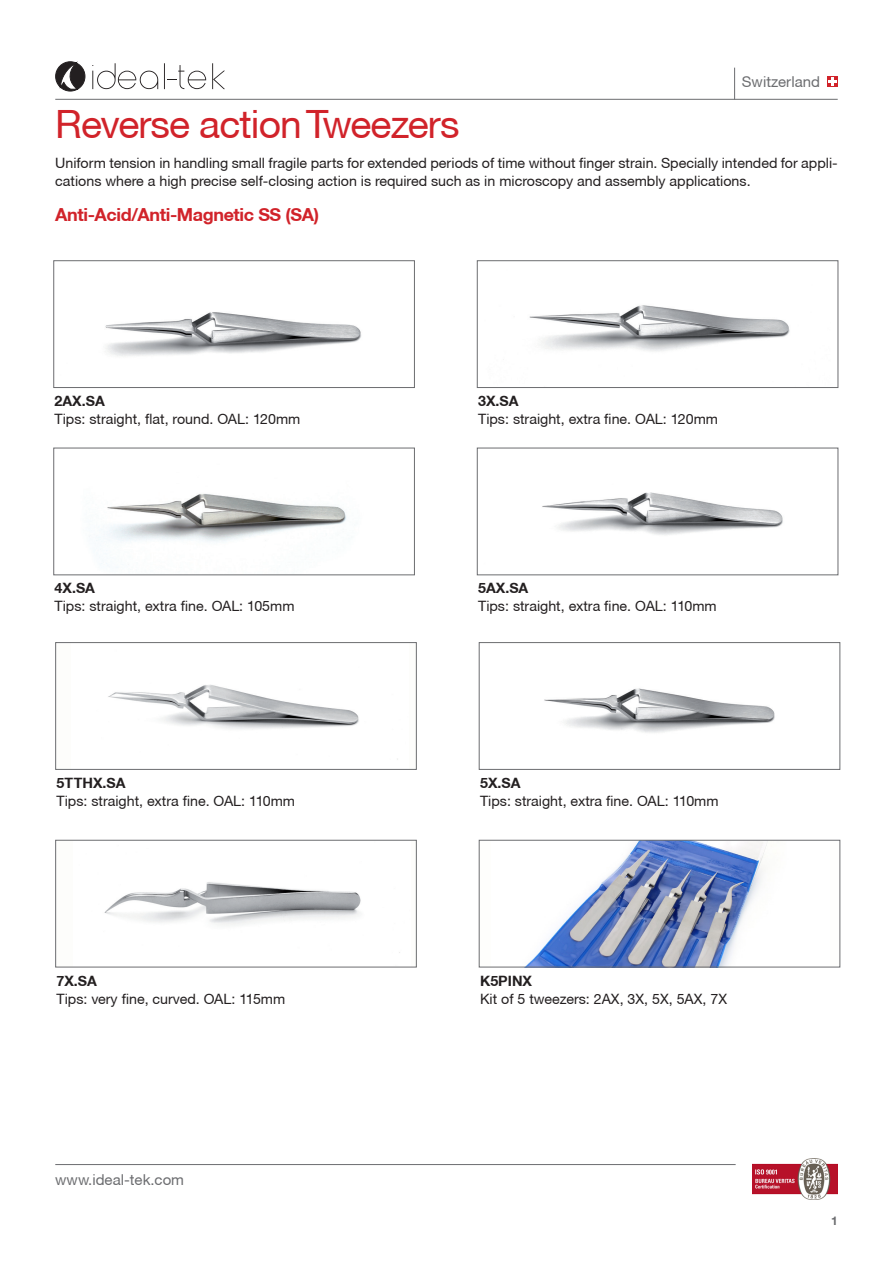
<style>
.page{position:relative;width:893px;height:1263px;background:#fff}
.page>*{position:absolute;margin:0;border:0;box-sizing:border-box;transform-origin:0 0}
.t1{font:39px "Helvetica Neue CE";letter-spacing:-.02em;color:#d1232a}
.t2{font:700 18px "Helvetica Neue CE";letter-spacing:-.02em;color:#d1232a}
.t3{font:15px "Helvetica Neue CE";color:#6c6d70}
.t4{font:14.25px/18px "Helvetica Neue CE";color:#231f20}
.t5{font:700 14.25px "Helvetica Neue CE";color:#231f20}
.t6{font:700 12px "Helvetica Neue CE";color:#6c6d70}
</style>
<div class="page">
<hr style="left:55px;top:99px;width:783px;height:1px;background:#6c6d70">
<img style="left:753px;top:1159px;width:85px;height:40px">
<hr style="left:734px;top:68px;width:1px;height:32px;background:#6c6d70">
<svg style="left:827px;top:76px;width:11px;height:11px"></svg>
<svg style="left:828px;top:78px;width:8px;height:8px"></svg>
<hr style="left:55px;top:1164px;width:681px;height:1px;background:#6c6d70">
<svg style="left:56px;top:62px;width:29px;height:29px"></svg>
<svg style="left:92px;top:63px;width:66px;height:26px"></svg>
<svg style="left:164px;top:63px;width:42px;height:26px"></svg>
<svg style="left:212px;top:63px;width:13px;height:26px"></svg>
<img style="left:529px;top:305px;width:261px;height:47px">
<div style="left:477px;top:260px;width:361px;height:128px;border:1px solid #6c6d70"></div>
<img style="left:105px;top:312px;width:256px;height:44px">
<div style="left:53px;top:260px;width:362px;height:128px;border:1px solid #6c6d70"></div>
<img style="left:542px;top:492px;width:241px;height:43px">
<div style="left:477px;top:448px;width:361px;height:127px;border:1px solid #6c6d70"></div>
<img style="left:96px;top:494px;width:251px;height:74px">
<div style="left:53px;top:448px;width:362px;height:127px;border:1px solid #6c6d70"></div>
<img style="left:544px;top:688px;width:231px;height:45px">
<div style="left:479px;top:642px;width:361px;height:128px;border:1px solid #6c6d70"></div>
<div style="left:56px;top:643px;width:360px;height:126px;background:#fdfdfb"></div>
<img style="left:108px;top:685px;width:290px;height:75px">
<div style="left:55px;top:642px;width:362px;height:128px;border:1px solid #6c6d70"></div>
<img style="left:527px;top:842px;width:240px;height:123px">
<div style="left:479px;top:840px;width:361px;height:127px;border:1px solid #6c6d70"></div>
<div style="left:56px;top:840px;width:360px;height:127px;background:#fdfdfb"></div>
<img style="left:104px;top:882px;width:296px;height:71px">
<div style="left:55px;top:840px;width:362px;height:127px;border:1px solid #6c6d70"></div>
<p class="t1" style="left:55px;top:101px;width:406px">Reverse action Tweezers</p>
<p class="t3" style="left:742px;top:73px;width:80px">Switzerland</p>
<p class="t4" style="left:55px;top:154px;width:784px">Uniform tension in handling small fragile parts for extended periods of time without finger strain. Specially intended for appli&shy;cations where a high precise self-closing action is required such as in microscopy and assembly applications.</p>
<p class="t2" style="left:55px;top:204px;width:265px">Anti-Acid/Anti-Magnetic SS (SA)</p>
<p class="t5" style="left:55px;top:392px;width:52px">2AX.SA</p>
<p class="t4" style="left:55px;top:410px;width:247px">Tips: straight, flat, round. OAL: 120mm</p>
<p class="t5" style="left:478px;top:392px;width:42px">3X.SA</p>
<p class="t4" style="left:478px;top:410px;width:241px">Tips: straight, extra fine. OAL: 120mm</p>
<p class="t5" style="left:55px;top:579px;width:42px">4X.SA</p>
<p class="t4" style="left:55px;top:597px;width:241px">Tips: straight, extra fine. OAL: 105mm</p>
<p class="t5" style="left:478px;top:579px;width:52px">5AX.SA</p>
<p class="t4" style="left:478px;top:597px;width:240px">Tips: straight, extra fine. OAL: 110mm</p>
<p class="t5" style="left:57px;top:774px;width:70px">5TTHX.SA</p>
<p class="t4" style="left:57px;top:792px;width:240px">Tips: straight, extra fine. OAL: 110mm</p>
<p class="t5" style="left:480px;top:774px;width:42px">5X.SA</p>
<p class="t4" style="left:480px;top:792px;width:240px">Tips: straight, extra fine. OAL: 110mm</p>
<p class="t5" style="left:57px;top:972px;width:42px">7X.SA</p>
<p class="t4" style="left:57px;top:990px;width:230px">Tips: very fine, curved. OAL: 115mm</p>
<p class="t5" style="left:480px;top:972px;width:53px">K5PINX</p>
<p class="t4" style="left:480px;top:990px;width:249px">Kit of 5 tweezers: 2AX, 3X, 5X, 5AX, 7X</p>
<p class="t3" style="left:55px;top:1171px;width:130px">www.ideal-tek.com</p>
<p class="t6" style="left:831px;top:1213px;width:8px">1</p>
</div>
